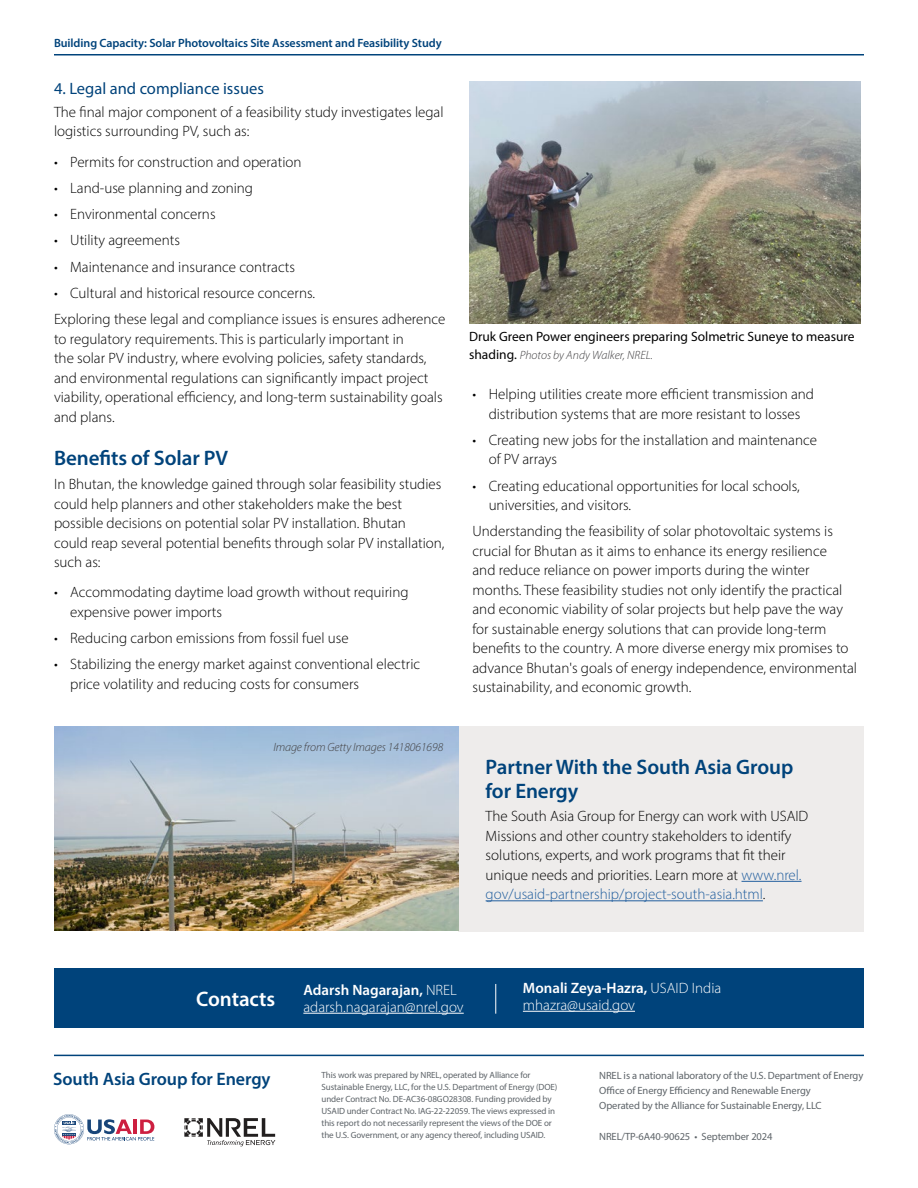
<style>
.page{position:relative;width:918px;height:1188px;background:#fff}
.page>*{position:absolute;margin:0;border:0;box-sizing:border-box;transform-origin:0 0}
.t1{font:600 21px/24px "Myriad Pro";letter-spacing:-.005em;color:#00437b}
.t2{font:600 21px "Myriad Pro";letter-spacing:-.005em;color:#fff}
.t3{font:600 18px "Myriad Pro";letter-spacing:-.005em;color:#00437b}
.t4{font:16.5px "Myriad Pro";color:#00437b}
.t5{font:300 15px/19.5px "Myriad Pro";color:#000}
.t6{font:300 15px/16.5px "Myriad Pro";color:#fff}
.t7{font:600 15px "Myriad Pro";color:#fff}
.t8{font:13.5px "Myriad Pro";color:#000}
.t9{font:600 12px "Myriad Pro";letter-spacing:-.005em;color:#00437b}
.t10{font:italic 300 12px "Myriad Pro";color:#414042}
.t11{font:10.5px "Myriad Pro";letter-spacing:-.01em;color:#5e6469}
.t12{font:9px/12px "Myriad Pro";letter-spacing:-.01em;color:#5e6469}
.s1{font-weight:400;font-style:normal;font-size:13.5px;color:#000}
.s2{color:#215e9e}
.s3{font-weight:300}
.s4{font-weight:600}
</style>
<div class="page">
<div style="left:459px;top:726px;width:405px;height:205px;background:#eeeceb"></div>
<img style="left:54px;top:727px;width:404px;height:203px">
<img style="left:470px;top:82px;width:391px;height:242px">
<div style="left:54px;top:968px;width:809px;height:60px;background:#00437b"></div>
<hr style="left:54px;top:54px;width:810px;height:1px;background:#00437b">
<hr style="left:495px;top:984px;width:1px;height:30px;background:#fff">
<hr style="left:303px;top:1013px;width:161px;height:1px;background:#fff">
<hr style="left:523px;top:1011px;width:112px;height:1px;background:#fff">
<hr style="left:54px;top:1055px;width:810px;height:1px;background:#00437b">
<hr style="left:742px;top:881px;width:60px;height:1px;background:#215e9e">
<hr style="left:486px;top:900px;width:277px;height:1px;background:#215e9e">
<svg style="left:54px;top:1114px;width:100px;height:30px"></svg>
<svg style="left:184px;top:1118px;width:91px;height:28px"></svg>
<p class="t9" style="left:54px;top:35px;width:389px">Building Capacity: Solar Photovoltaics Site Assessment and Feasibility Study</p>
<p class="t4" style="left:54px;top:78px;width:211px">4. Legal and compliance issues</p>
<p class="t5" style="left:54px;top:102px;width:391px">The fnal major component of a feasibility study investigates legal logistics surrounding PV, such as:</p>
<p class="t5" style="left:54px;top:152px;width:249px">• Permits for construction and operation</p>
<p class="t5" style="left:54px;top:178px;width:201px">• Land-use planning and zoning</p>
<p class="t5" style="left:54px;top:204px;width:163px">• Environmental concerns</p>
<p class="t5" style="left:54px;top:231px;width:127px">• Utility agreements</p>
<p class="t5" style="left:54px;top:257px;width:243px">• Maintenance and insurance contracts</p>
<p class="t5" style="left:54px;top:283px;width:263px">• Cultural and historical resource concerns.</p>
<p class="t5" style="left:54px;top:309px;width:393px">Exploring these legal and compliance issues is ensures adherence to regulatory requirements. This is particularly important in<br>the solar PV industry, where evolving policies, safety standards, and environmental regulations can signifcantly impact project viability, operational efciency, and long-term sustainability goals and plans.</p>
<h3 class="t1" style="left:54px;top:446px;width:176px">Benefts of Solar PV</h3>
<p class="t5" style="left:54px;top:474px;width:392px">In Bhutan, the knowledge gained through solar feasibility studies could help planners and other stakeholders make the best possible decisions on potential solar PV installation. Bhutan<br>could reap several potential benefts through solar PV installation, such as:</p>
<p class="t5" style="left:70px;top:583px;width:340px;text-indent:-16px">• Accommodating daytime load growth without requiring expensive power imports</p>
<p class="t5" style="left:54px;top:628px;width:296px">• Reducing carbon emissions from fossil fuel use</p>
<p class="t5" style="left:70px;top:655px;width:351px;text-indent:-16px">• Stabilizing the energy market against conventional electric price volatility and reducing costs for consumers</p>
<p class="t10" style="left:273px;top:739px;width:171px">Image from Getty Images 1418061698</p>
<p class="t8" style="left:469px;top:328px;width:387px">Druk Green Power engineers preparing Solmetric Suneye to measure</p>
<p class="t10" style="left:469px;top:348px;width:185px"><span class="s1">shading.</span> Photos by Andy Walker, NREL.</p>
<p class="t5" style="left:472px;top:384px;width:343px;text-align:center">• Helping utilities create more efcient transmission and distribution systems that are more resistant to losses</p>
<p class="t5" style="left:489px;top:430px;width:330px;text-indent:-16px">• Creating new jobs for the installation and maintenance of PV arrays</p>
<p class="t5" style="left:489px;top:476px;width:313px;text-indent:-16px">• Creating educational opportunities for local schools, universities, and visitors.</p>
<p class="t5" style="left:472px;top:521px;width:386px">Understanding the feasibility of solar photovoltaic systems is crucial for Bhutan as it aims to enhance its energy resilience<br>and reduce reliance on power imports during the winter months. These feasibility studies not only identify the practical and economic viability of solar projects but help pave the way for sustainable energy solutions that can provide long-term benefts to the country. A more diverse energy mix promises to advance Bhutan's goals of energy independence, environmental sustainability, and economic growth.</p>
<h3 class="t1" style="left:486px;top:754px;width:309px">Partner With the South Asia Group for Energy</h3>
<p class="t5" style="left:486px;top:806px;width:324px">The South Asia Group for Energy can work with USAID Missions and other country stakeholders to identify solutions, experts, and work programs that ft their unique needs and priorities. Learn more at <span class="s2">www.nrel. gov/usaid-partnership/project-south-asia.html</span>.</p>
<p class="t2" style="left:196px;top:985px;width:80px">Contacts</p>
<p class="t7" style="left:303px;top:981px;width:155px">Adarsh Nagarajan, <span class="s3">NREL</span></p>
<p class="t6" style="left:303px;top:998px;width:162px">adarsh.nagarajan@nrel.gov</p>
<p class="t6" style="left:523px;top:980px;width:200px"><span class="s4">Monali Zeya-Hazra,</span> USAID India mhazra@usaid.gov</p>
<p class="t12" style="left:322px;top:1069px;width:211px">This work was prepared by NREL, operated by Alliance for</p>
<p class="t11" style="left:599px;top:1069px;width:266px">NREL is a national laboratory of the U.S. Department of Energy</p>
<h4 class="t3" style="left:53px;top:1067px;width:219px">South Asia Group for Energy</h4>
<p class="t12" style="left:322px;top:1081px;width:237px">Sustainable Energy, LLC, for the U.S. Department of Energy (DOE)</p>
<p class="t11" style="left:599px;top:1084px;width:213px">Ofce of Energy Efciency and Renewable Energy</p>
<p class="t12" style="left:322px;top:1093px;width:232px">under Contract No. DE-AC36-08GO28308. Funding provided by</p>
<p class="t11" style="left:599px;top:1099px;width:224px">Operated by the Alliance for Sustainable Energy, LLC</p>
<p class="t12" style="left:322px;top:1105px;width:235px">USAID under Contract No. IAG-22-22059. The views expressed in this report do not necessarily represent the views of the DOE or the U.S. Government, or any agency thereof, including USAID.</p>
<p class="t11" style="left:599px;top:1130px;width:175px">NREL/TP-6A40-90625 • September 2024</p>
</div>
